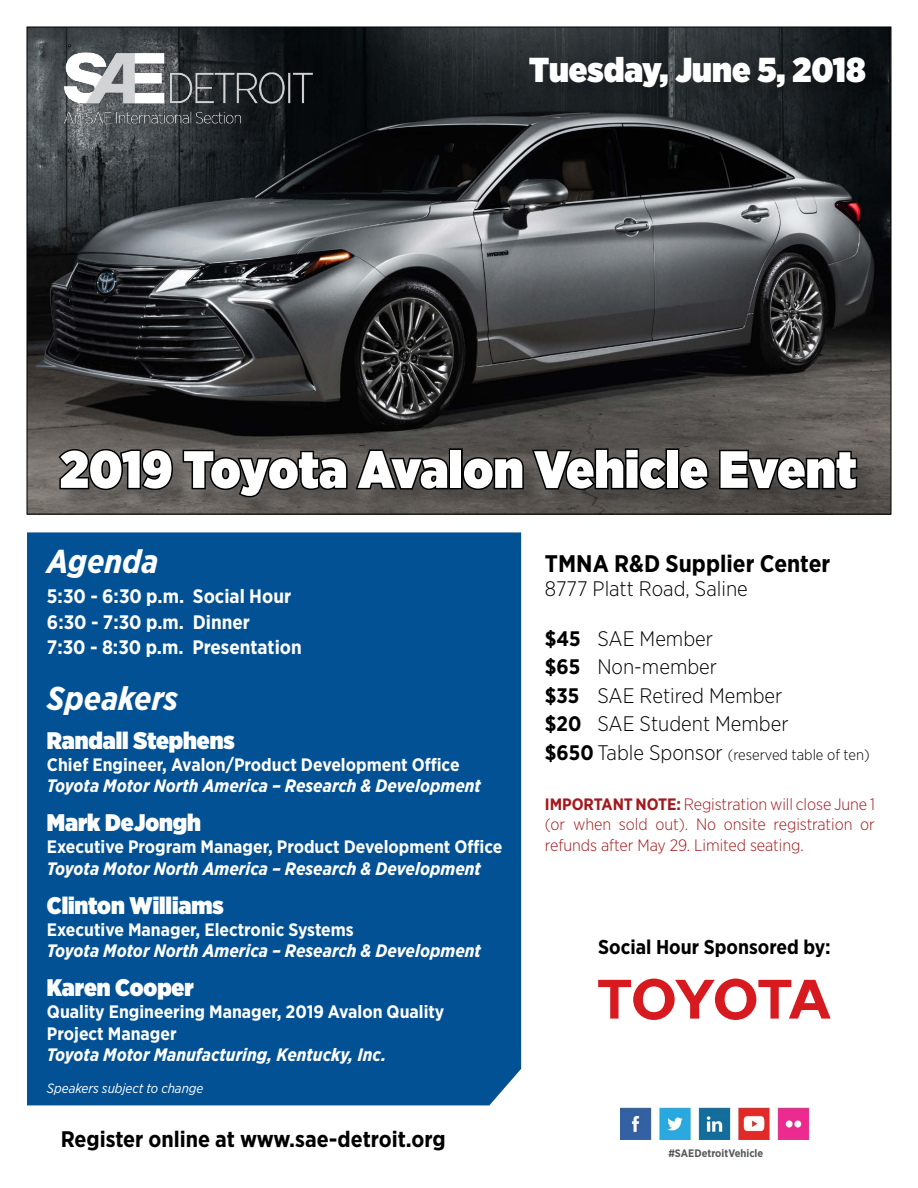
<style>
.page{position:relative;width:918px;height:1188px;background:#fff}
.page>*{position:absolute;margin:0;border:0;box-sizing:border-box;transform-origin:0 0}
.t1{font:900 52.35px "Gotham Narrow";letter-spacing:.005em;color:#fff}
.t2{font:900 34.65px "Gotham Narrow";color:#fff}
.t3{font:italic 700 33px "Gotham Narrow";color:#fff}
.t4{font:900 24px "Gotham Narrow";color:#fff}
.t5{font:700 24px "Gotham Narrow";color:#000}
.t6{font:700 22.5px "Gotham Narrow";color:#000}
.t7{font:300 21px/28.5px "Gotham Narrow";color:#000}
.t8{font:700 20.1px "Gotham Narrow";color:#000}
.t9{font:700 19.5px/25.5px "Gotham Narrow";color:#fff}
.t10{font:700 18px/21.6px "Gotham Narrow";color:#fff}
.t11{font:italic 700 18px "Gotham Narrow";color:#fff}
.t12{font:300 16.5px/20.2px "Gotham Narrow";letter-spacing:-.005em;color:#a3181c;text-align:justify}
.t13{font:300 15px "Gotham Narrow";color:#000}
.t14{font:italic 13.5px "Gotham Narrow";color:#fff}
.t15{font:700 10.8px "Gotham Narrow";color:#58595b}
.s1{font-weight:700}
.s2{font-weight:700;font-size:21px}
.s3{font-size:21px}
</style>
<div class="page">
<img style="left:29px;top:29px;width:860px;height:483px">
<img style="left:39px;top:45px;width:298px;height:85px">
<div style="left:27px;top:532px;width:494px;height:573px;background:#025194"></div>
<div style="left:62px;top:451px;width:816px;height:67px;background:#000;opacity:.2"></div>
<svg style="left:56px;top:447px;width:118px;height:45px;background:#4a4744"></svg>
<svg style="left:181px;top:448px;width:269px;height:51px;background:#484442"></svg>
<div style="left:449px;top:448px;width:14px;height:41px;border:3px solid #000"></div>
<svg style="left:461px;top:447px;width:208px;height:45px;background:#393734"></svg>
<div style="left:665px;top:448px;width:14px;height:41px;border:3px solid #000"></div>
<svg style="left:678px;top:456px;width:33px;height:36px"></svg>
<svg style="left:718px;top:448px;width:141px;height:44px;background:#383533"></svg>
<div style="left:532px;top:59px;width:351px;height:47px;background:#000;opacity:.2"></div>
<img style="left:620px;top:1107px;width:190px;height:32px">
<svg style="left:598px;top:979px;width:232px;height:41px"></svg>
<h2 class="t2" style="left:529px;top:46px;width:338px">Tuesday, June 5, 2018</h2>
<h1 class="t1" style="left:60px;top:434px;width:798px">2019 Toyota Avalon Vehicle Event</h1>
<h3 class="t3" style="left:47px;top:540px;width:113px">Agenda</h3>
<p class="t9" style="left:47px;top:583px;width:256px">5:30 - 6:30 p.m. Social Hour<br>6:30 - 7:30 p.m. Dinner<br>7:30 - 8:30 p.m. Presentation</p>
<h3 class="t3" style="left:47px;top:677px;width:132px">Speakers</h3>
<h3 class="t4" style="left:47px;top:724px;width:189px">Randall Stephens</h3>
<p class="t10" style="left:47px;top:753px;width:414px">Chief Engineer, Avalon/Product Development Office</p>
<p class="t11" style="left:47px;top:774px;width:436px">Toyota Motor North America – Research &amp; Development</p>
<h3 class="t4" style="left:47px;top:807px;width:156px">Mark DeJongh</h3>
<p class="t10" style="left:47px;top:836px;width:457px">Executive Program Manager, Product Development Office</p>
<p class="t11" style="left:47px;top:857px;width:436px">Toyota Motor North America – Research &amp; Development</p>
<h3 class="t4" style="left:47px;top:889px;width:178px">Clinton Williams</h3>
<p class="t10" style="left:47px;top:918px;width:308px">Executive Manager, Electronic Systems</p>
<p class="t11" style="left:47px;top:939px;width:436px">Toyota Motor North America – Research &amp; Development</p>
<h3 class="t4" style="left:47px;top:972px;width:148px">Karen Cooper</h3>
<p class="t10" style="left:47px;top:1001px;width:399px">Quality Engineering Manager, 2019 Avalon Quality<br>Project Manager</p>
<p class="t11" style="left:47px;top:1043px;width:341px">Toyota Motor Manufacturing, Kentucky, Inc.</p>
<p class="t14" style="left:47px;top:1080px;width:158px">Speakers subject to change</p>
<p class="t6" style="left:61px;top:1125px;width:387px">Register online at www.sae-detroit.org</p>
<h3 class="t5" style="left:545px;top:549px;width:287px">TMNA R&amp;D Supplier Center</h3>
<p class="t7" style="left:545px;top:574px;width:204px">8777 Platt Road, Saline</p>
<p class="t7" style="left:545px;top:624px;width:245px"><span class="s1">$45</span> SAE Member<br><span class="s1">$65</span> Non-member<br><span class="s1">$35</span> SAE Retired Member <span class="s1">$20</span> SAE Student Member</p>
<p class="t13" style="left:545px;top:745px;width:326px"><span class="s2">$650</span> <span class="s3">Table Sponsor</span> (reserved table of ten)</p>
<p class="t12" style="left:545px;top:794px;width:332px"><span class="s1">IMPORTANT NOTE:</span> Registration will close June 1 (or when sold out). No onsite registration or refunds after May 29. Limited seating.</p>
<p class="t8" style="left:598px;top:934px;width:234px">Social Hour Sponsored by:</p>
<p class="t15" style="left:668px;top:1146px;width:96px">#SAEDetroitVehicle</p>
</div>
